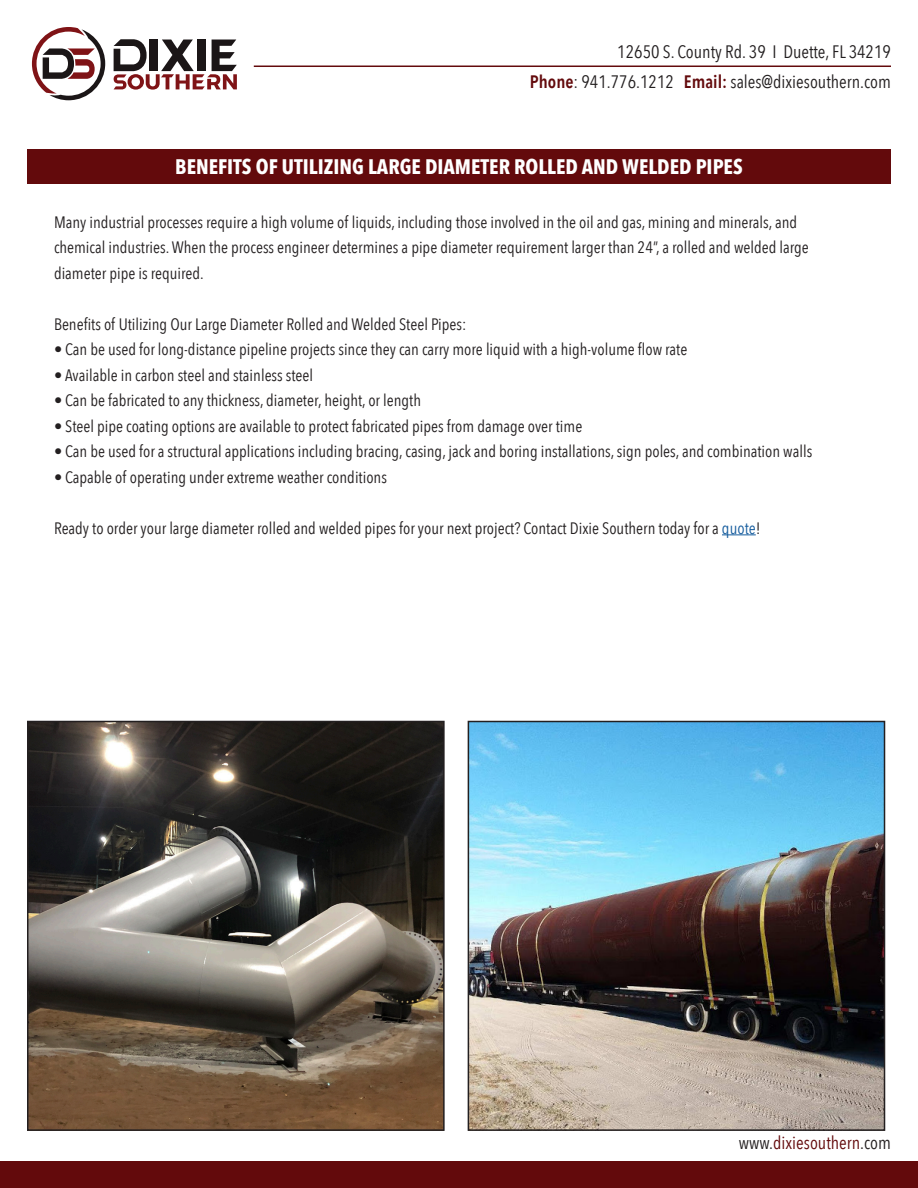
<style>
.page{position:relative;width:918px;height:1188px;background:#fff}
.page>*{position:absolute;margin:0;border:0;box-sizing:border-box;transform-origin:0 0}
.t1{font:700 21px "Avenir Next Condensed";color:#fff}
.t2{font:18px "Avenir Next Condensed";color:#231f20}
.t3{font:18px "Avenir Next Condensed";color:#630a0c}
.t4{font:16.5px "Avenir Next Condensed";color:#231f20}
.s1{font-weight:600;color:#630a0c}
.s2{color:#175d9e}
.s3{color:#231f20}
</style>
<div class="page">
<div style="left:27px;top:149px;width:864px;height:35px;background:#630a0c"></div>
<svg style="left:32px;top:27px;width:73px;height:73px"></svg>
<svg style="left:114px;top:39px;width:123px;height:51px"></svg>
<hr style="left:254px;top:66px;width:637px;height:1px;background:#630a0c">
<div style="left:0;top:1161px;width:918px;height:27px;background:#630a0c"></div>
<img style="left:30px;top:724px;width:412px;height:404px">
<div style="left:27px;top:721px;width:418px;height:410px;border:2px solid #231f20"></div>
<img style="left:471px;top:724px;width:411px;height:404px">
<div style="left:468px;top:721px;width:417px;height:410px;border:2px solid #231f20"></div>
<hr style="left:722px;top:534px;width:34px;height:1px;background:#175d9e">
<p class="t2" style="left:617px;top:36px;width:275px">12650 S. County Rd. 39 I Duette, FL 34219</p>
<p class="t2" style="left:530px;top:67px;width:363px"><span class="s1">Phone</span>: 941.776.1212 <span class="s1">Email:</span> sales@dixiesouthern.com</p>
<p class="t1" style="left:175px;top:154px;width:569px">BENEFITS OF UTILIZING LARGE DIAMETER ROLLED AND WELDED PIPES</p>
<p class="t4" style="left:54px;top:208px;width:745px">Many industrial processes require a high volume of liquids, including those involved in the oil and gas, mining and minerals, and</p>
<p class="t4" style="left:54px;top:233px;width:756px">chemical industries. When the process engineer determines a pipe diameter requirement larger than 24”, a rolled and welded large</p>
<p class="t4" style="left:54px;top:259px;width:151px">diameter pipe is required.</p>
<p class="t4" style="left:54px;top:310px;width:414px">Benefits of Utilizing Our Large Diameter Rolled and Welded Steel Pipes:</p>
<p class="t4" style="left:54px;top:335px;width:635px">• Can be used for long-distance pipeline projects since they can carry more liquid with a high-volume flow rate</p>
<p class="t4" style="left:54px;top:361px;width:261px">• Available in carbon steel and stainless steel</p>
<p class="t4" style="left:54px;top:386px;width:369px">• Can be fabricated to any thickness, diameter, height, or length</p>
<p class="t4" style="left:54px;top:412px;width:530px">• Steel pipe coating options are available to protect fabricated pipes from damage over time</p>
<p class="t4" style="left:54px;top:437px;width:760px">• Can be used for a structural applications including bracing, casing, jack and boring installations, sign poles, and combination walls</p>
<p class="t4" style="left:54px;top:463px;width:335px">• Capable of operating under extreme weather conditions</p>
<p class="t4" style="left:54px;top:514px;width:708px">Ready to order your large diameter rolled and welded pipes for your next project? Contact Dixie Southern today for a <span class="s2">quote</span>!</p>
<p class="t3" style="left:739px;top:1127px;width:154px"><span class="s3">www.</span>dixiesouthern<span class="s3">.com</span></p>
</div>
